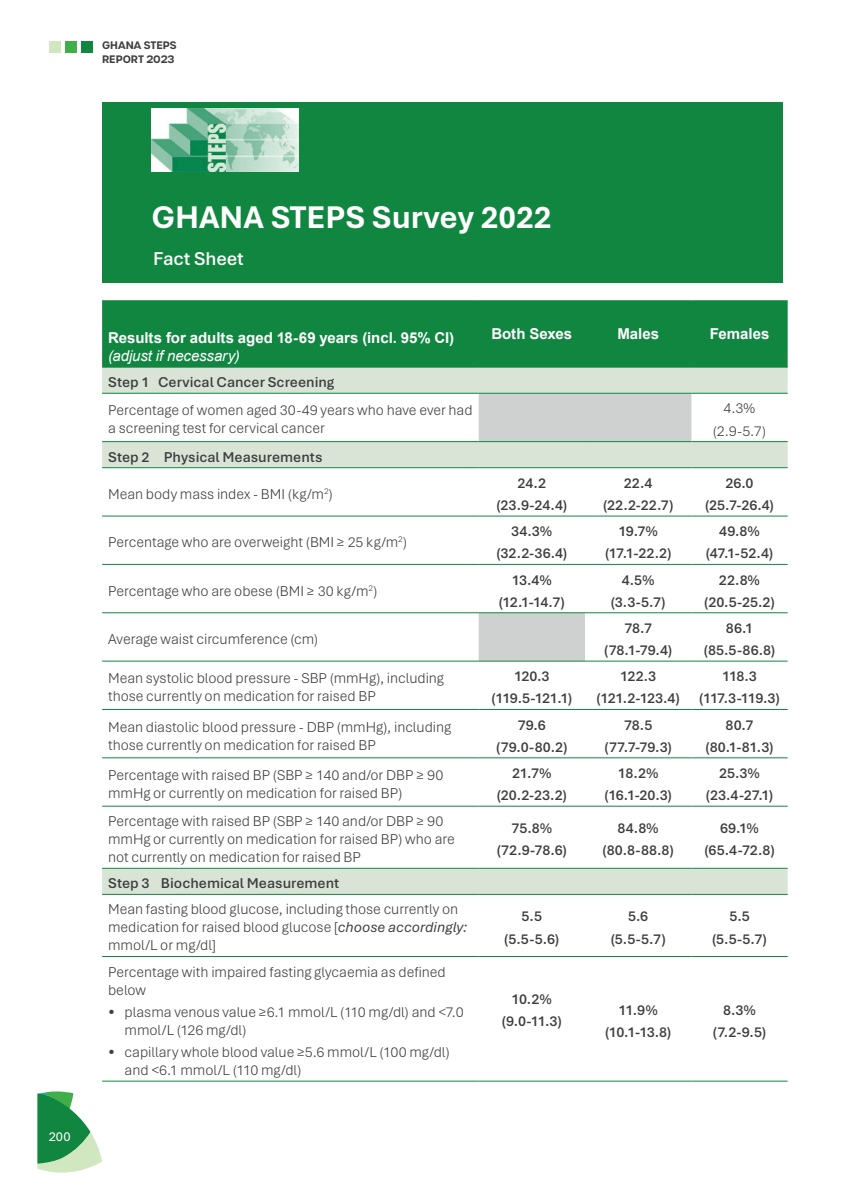
<style>
.page{position:relative;width:851px;height:1191px;background:#fff}
.page>*{position:absolute;margin:0;border:0;box-sizing:border-box;transform-origin:0 0}
.t1{font:700 33px "Aptos";color:#fff}
.t2{font:600 19.5px "Aptos";letter-spacing:-.005em;color:#fff}
.t3{font:300 15px/18px "Aptos";letter-spacing:-.005em;color:#3e3e3f}
.t4{font:600 15px/22.2px "Aptos";color:#3e3e3f;text-align:center}
.t5{font:700 15px "Arial";color:#fff}
.t6{font:italic 15px "Arial";letter-spacing:-.01em;color:#fff}
.t7{font:600 15px/22.2px "Aptos";letter-spacing:-.04em;color:#3e3e3f;text-align:center}
.t8{font:600 15px/22.2px "Aptos";letter-spacing:-.035em;color:#3e3e3f;text-align:center}
.t9{font:600 15px/22.2px "Aptos";letter-spacing:-.065em;color:#3e3e3f;text-align:center}
.t10{font:13.5px "Aptos";color:#fff}
.t11{font:600 10.5px/13.5px "Urbane";color:#3e3e3f}
.s1{font-weight:400;font-style:italic}
</style>
<div class="page">
<div style="left:102px;top:102px;width:680px;height:180px;background:#118641"></div>
<img style="left:151px;top:108px;width:148px;height:64px">
<div style="left:102px;top:301px;width:685px;height:66px;background:#118641"></div>
<svg style="left:102px;top:368px;width:685px;height:526px"></svg>
<svg style="left:478px;top:394px;width:213px;height:267px"></svg>
<hr style="left:102px;top:300px;width:376px;height:1px;background:#118641">
<hr style="left:478px;top:300px;width:107px;height:1px;background:#118641">
<hr style="left:585px;top:300px;width:106px;height:1px;background:#118641">
<hr style="left:691px;top:300px;width:96px;height:1px;background:#118641">
<hr style="left:102px;top:367px;width:376px;height:1px;background:#118641">
<hr style="left:478px;top:367px;width:107px;height:1px;background:#118641">
<hr style="left:585px;top:367px;width:106px;height:1px;background:#118641">
<hr style="left:691px;top:367px;width:96px;height:1px;background:#118641">
<hr style="left:102px;top:393px;width:376px;height:1px;background:#118641">
<hr style="left:478px;top:393px;width:107px;height:1px;background:#118641">
<hr style="left:585px;top:393px;width:106px;height:1px;background:#118641">
<hr style="left:691px;top:393px;width:96px;height:1px;background:#118641">
<hr style="left:102px;top:441px;width:376px;height:1px;background:#118641">
<hr style="left:478px;top:441px;width:107px;height:1px;background:#118641">
<hr style="left:585px;top:441px;width:106px;height:1px;background:#118641">
<hr style="left:691px;top:441px;width:96px;height:1px;background:#118641">
<hr style="left:102px;top:467px;width:376px;height:1px;background:#118641">
<hr style="left:478px;top:467px;width:107px;height:1px;background:#118641">
<hr style="left:585px;top:467px;width:106px;height:1px;background:#118641">
<hr style="left:691px;top:467px;width:96px;height:1px;background:#118641">
<hr style="left:102px;top:515px;width:376px;height:1px;background:#118641">
<hr style="left:478px;top:515px;width:107px;height:1px;background:#118641">
<hr style="left:585px;top:515px;width:106px;height:1px;background:#118641">
<hr style="left:691px;top:515px;width:96px;height:1px;background:#118641">
<hr style="left:102px;top:564px;width:376px;height:1px;background:#118641">
<hr style="left:478px;top:564px;width:107px;height:1px;background:#118641">
<hr style="left:585px;top:564px;width:106px;height:1px;background:#118641">
<hr style="left:691px;top:564px;width:96px;height:1px;background:#118641">
<hr style="left:102px;top:612px;width:376px;height:1px;background:#118641">
<hr style="left:478px;top:612px;width:107px;height:1px;background:#118641">
<hr style="left:585px;top:612px;width:106px;height:1px;background:#118641">
<hr style="left:691px;top:612px;width:96px;height:1px;background:#118641">
<hr style="left:102px;top:661px;width:376px;height:1px;background:#118641">
<hr style="left:478px;top:661px;width:107px;height:1px;background:#118641">
<hr style="left:585px;top:661px;width:106px;height:1px;background:#118641">
<hr style="left:691px;top:661px;width:96px;height:1px;background:#118641">
<hr style="left:102px;top:709px;width:376px;height:1px;background:#118641">
<hr style="left:478px;top:709px;width:107px;height:1px;background:#118641">
<hr style="left:585px;top:709px;width:106px;height:1px;background:#118641">
<hr style="left:691px;top:709px;width:96px;height:1px;background:#118641">
<hr style="left:102px;top:757px;width:376px;height:1px;background:#118641">
<hr style="left:478px;top:757px;width:107px;height:1px;background:#118641">
<hr style="left:585px;top:757px;width:106px;height:1px;background:#118641">
<hr style="left:691px;top:757px;width:96px;height:1px;background:#118641">
<hr style="left:102px;top:806px;width:376px;height:1px;background:#118641">
<hr style="left:478px;top:806px;width:107px;height:1px;background:#118641">
<hr style="left:585px;top:806px;width:106px;height:1px;background:#118641">
<hr style="left:691px;top:806px;width:96px;height:1px;background:#118641">
<hr style="left:102px;top:868px;width:376px;height:1px;background:#118641">
<hr style="left:478px;top:868px;width:107px;height:1px;background:#118641">
<hr style="left:585px;top:868px;width:106px;height:1px;background:#118641">
<hr style="left:691px;top:868px;width:96px;height:1px;background:#118641">
<hr style="left:102px;top:894px;width:376px;height:1px;background:#118641">
<hr style="left:478px;top:894px;width:107px;height:1px;background:#118641">
<hr style="left:585px;top:894px;width:106px;height:1px;background:#118641">
<hr style="left:691px;top:894px;width:96px;height:1px;background:#118641">
<hr style="left:102px;top:956px;width:376px;height:1px;background:#118641">
<hr style="left:478px;top:956px;width:107px;height:1px;background:#118641">
<hr style="left:585px;top:956px;width:106px;height:1px;background:#118641">
<hr style="left:691px;top:956px;width:96px;height:1px;background:#118641">
<hr style="left:102px;top:1080px;width:376px;height:1px;background:#118641">
<hr style="left:478px;top:1080px;width:107px;height:1px;background:#118641">
<hr style="left:585px;top:1080px;width:106px;height:1px;background:#118641">
<hr style="left:691px;top:1080px;width:96px;height:1px;background:#118641">
<svg style="left:37px;top:1091px;width:65px;height:81px"></svg>
<div style="left:82px;top:41px;width:11px;height:12px;background:#118641"></div>
<div style="left:65px;top:41px;width:12px;height:12px;background:#40ae49"></div>
<div style="left:49px;top:41px;width:11px;height:12px;background:#d1e7c0"></div>
<p class="t11" style="left:102px;top:39px;width:76px">GHANA STEPS<br>REPORT 2023</p>
<p class="t10" style="left:49px;top:1126px;width:23px">200</p>
<h1 class="t1" style="left:151px;top:195px;width:401px">GHANA STEPS Survey 2022</h1>
<h2 class="t2" style="left:153px;top:245px;width:92px">Fact Sheet</h2>
<p class="t5" style="left:108px;top:328px;width:347px">Results for adults aged 18-69 years (incl. 95% CI)</p>
<p class="t6" style="left:108px;top:346px;width:133px">(adjust if necessary)</p>
<p class="t5" style="left:491px;top:324px;width:82px">Both Sexes</p>
<p class="t5" style="left:617px;top:324px;width:43px">Males</p>
<p class="t5" style="left:709px;top:324px;width:61px">Females</p>
<p class="t4" style="left:108px;top:371px;width:228px">Step 1 Cervical Cancer Screening</p>
<p class="t3" style="left:108px;top:401px;width:366px">Percentage of women aged 30-49 years who have ever had a screening test for cervical cancer</p>
<p class="t3" style="left:712px;top:397px;width:55px;line-height:22.2px;text-align:center">4.3% (2.9-5.7)</p>
<p class="t4" style="left:108px;top:445px;width:216px">Step 2 Physical Measurements</p>
<p class="t3" style="left:108px;top:484px;width:226px">Mean body mass index - BMI (kg/m<sup>2</sup>)</p>
<p class="t4" style="left:496px;top:471px;width:72px">24.2 (23.9-24.4)</p>
<p class="t4" style="left:603px;top:471px;width:72px">22.4 (22.2-22.7)</p>
<p class="t4" style="left:705px;top:471px;width:70px">26.0 (25.7-26.4)</p>
<p class="t3" style="left:108px;top:533px;width:300px">Percentage who are overweight (BMI ≥ 25 kg/m<sup>2</sup>)</p>
<p class="t4" style="left:496px;top:519px;width:72px">34.3% (32.2-36.4)</p>
<p class="t4" style="left:605px;top:519px;width:68px">19.7% (17.1-22.2)</p>
<p class="t4" style="left:705px;top:519px;width:69px">49.8% (47.1-52.4)</p>
<p class="t3" style="left:108px;top:581px;width:271px">Percentage who are obese (BMI ≥ 30 kg/m<sup>2</sup>)</p>
<p class="t4" style="left:498px;top:568px;width:68px">13.4% (12.1-14.7)</p>
<p class="t4" style="left:610px;top:568px;width:56px">4.5% (3.3-5.7)</p>
<p class="t4" style="left:704px;top:568px;width:72px">22.8% (20.5-25.2)</p>
<p class="t3" style="left:108px;top:629px;width:211px">Average waist circumference (cm)</p>
<p class="t4" style="left:604px;top:616px;width:69px">78.7 (78.1-79.4)</p>
<p class="t4" style="left:703px;top:616px;width:73px">86.1 (85.5-86.8)</p>
<p class="t3" style="left:108px;top:669px;width:337px">Mean systolic blood pressure - SBP (mmHg), including those currently on medication for raised BP</p>
<p class="t7" style="left:491px;top:664px;width:82px">120.3 (119.5-121.1)</p>
<p class="t8" style="left:596px;top:664px;width:85px">122.3 (121.2-123.4)</p>
<p class="t9" style="left:699px;top:664px;width:82px">118.3 (117.3-119.3)</p>
<p class="t3" style="left:108px;top:717px;width:344px">Mean diastolic blood pressure - DBP (mmHg), including those currently on medication for raised BP</p>
<p class="t4" style="left:496px;top:713px;width:73px">79.6 (79.0-80.2)</p>
<p class="t4" style="left:604px;top:713px;width:69px">78.5 (77.7-79.3)</p>
<p class="t4" style="left:705px;top:713px;width:69px">80.7 (80.1-81.3)</p>
<p class="t3" style="left:108px;top:765px;width:337px">Percentage with raised BP (SBP ≥ 140 and/or DBP ≥ 90 mmHg or currently on medication for raised BP)</p>
<p class="t4" style="left:496px;top:761px;width:72px">21.7% (20.2-23.2)</p>
<p class="t4" style="left:604px;top:761px;width:69px">18.2% (16.1-20.3)</p>
<p class="t4" style="left:705px;top:761px;width:69px">25.3% (23.4-27.1)</p>
<p class="t3" style="left:108px;top:811px;width:348px">Percentage with raised BP (SBP ≥ 140 and/or DBP ≥ 90 mmHg or currently on medication for raised BP) who are not currently on medication for raised BP</p>
<p class="t4" style="left:496px;top:816px;width:72px">75.8% (72.9-78.6)</p>
<p class="t4" style="left:602px;top:816px;width:73px">84.8% (80.8-88.8)</p>
<p class="t4" style="left:704px;top:816px;width:72px">69.1% (65.4-72.8)</p>
<p class="t4" style="left:108px;top:871px;width:233px">Step 3 Biochemical Measurement</p>
<p class="t3" style="left:108px;top:900px;width:361px">Mean fasting blood glucose, including those currently on medication for raised blood glucose [<span class="s1">choose accordingly: </span>mmol/L or mg/dl]</p>
<p class="t4" style="left:504px;top:904px;width:57px">5.5 (5.5-5.6)</p>
<p class="t4" style="left:610px;top:904px;width:56px">5.6 (5.5-5.7)</p>
<p class="t4" style="left:712px;top:904px;width:56px">5.5 (5.5-5.7)</p>
<p class="t3" style="left:108px;top:962px;width:339px">Percentage with impaired fasting glycaemia as defined below</p>
<p class="t3" style="left:125px;top:1002px;width:340px;text-indent:-16px">• plasma venous value ≥6.1 mmol/L (110 mg/dl) and &lt;7.0 mmol/L (126 mg/dl)</p>
<p class="t3" style="left:125px;top:1042px;width:326px;text-indent:-16px">• capillary whole blood value ≥5.6 mmol/L (100 mg/dl) and &lt;6.1 mmol/L (110 mg/dl)</p>
<p class="t4" style="left:501px;top:987px;width:61px">10.2% (9.0-11.3)</p>
<p class="t4" style="left:605px;top:998px;width:68px">11.9% (10.1-13.8)</p>
<p class="t4" style="left:712px;top:998px;width:55px">8.3% (7.2-9.5)</p>
</div>
